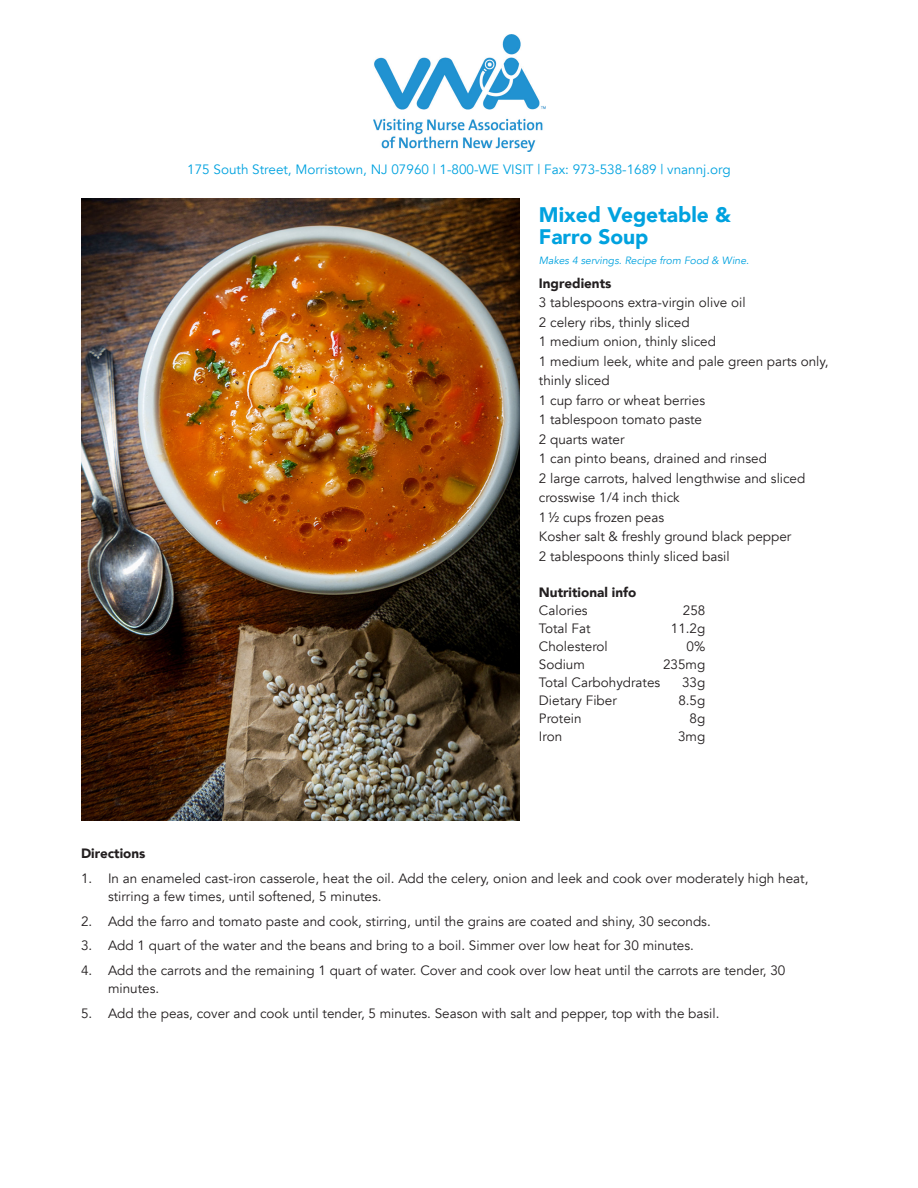
<style>
.page{position:relative;width:918px;height:1188px;background:#fff}
.page>*{position:absolute;margin:0;border:0;box-sizing:border-box;transform-origin:0 0}
.t1{font:900 21px/22.5px "Avenir";color:#00a2df}
.t2{font:13.5px/19.5px "Avenir";color:#231f20}
.t3{font:13.5px "Avenir";color:#00a2df}
.t4{font:900 13.5px "Avenir";color:#231f20}
.t5{font:italic 10.5px "Avenir";color:#00a2df}
</style>
<div class="page">
<img style="left:374px;top:34px;width:172px;height:117px">
<img style="left:81px;top:198px;width:438px;height:623px">
<p class="t3" style="left:187px;top:161px;width:545px">175 South Street, Morristown, NJ 07960 | 1-800-WE VISIT | Fax: 973-538-1689 | vnannj.org</p>
<p class="t1" style="left:539px;top:203px;width:194px">Mixed Vegetable &amp;<br>Farro Soup</p>
<p class="t5" style="left:539px;top:254px;width:212px">Makes 4 servings. Recipe from Food &amp; Wine.</p>
<p class="t4" style="left:539px;top:271px;width:74px">Ingredients</p>
<p class="t2" style="left:539px;top:293px;width:208px">3 tablespoons extra-virgin olive oil</p>
<p class="t2" style="left:539px;top:313px;width:152px">2 celery ribs, thinly sliced</p>
<p class="t2" style="left:539px;top:332px;width:179px">1 medium onion, thinly sliced</p>
<p class="t2" style="left:539px;top:352px;width:291px">1 medium leek, white and pale green parts only, thinly sliced</p>
<p class="t2" style="left:539px;top:391px;width:168px">1 cup farro or wheat berries</p>
<p class="t2" style="left:539px;top:410px;width:165px">1 tablespoon tomato paste</p>
<p class="t2" style="left:539px;top:430px;width:87px">2 quarts water</p>
<p class="t2" style="left:539px;top:449px;width:230px">1 can pinto beans, drained and rinsed</p>
<p class="t2" style="left:539px;top:469px;width:268px">2 large carrots, halved lengthwise and sliced crosswise 1/4 inch thick</p>
<p class="t2" style="left:539px;top:508px;width:127px">1½ cups frozen peas</p>
<p class="t2" style="left:539px;top:527px;width:254px">Kosher salt &amp; freshly ground black pepper</p>
<p class="t2" style="left:539px;top:547px;width:192px">2 tablespoons thinly sliced basil</p>
<p class="t4" style="left:539px;top:580px;width:99px">Nutritional info</p>
<p class="t2" style="left:539px;top:601px;width:50px">Calories</p>
<p class="t2" style="left:683px;top:601px;width:24px">258</p>
<p class="t2" style="left:539px;top:619px;width:53px">Total Fat</p>
<p class="t2" style="left:671px;top:619px;width:36px">11.2g</p>
<p class="t2" style="left:539px;top:637px;width:70px">Cholesterol</p>
<p class="t2" style="left:687px;top:637px;width:20px">0%</p>
<p class="t2" style="left:539px;top:655px;width:48px">Sodium</p>
<p class="t2" style="left:663px;top:655px;width:44px">235mg</p>
<p class="t2" style="left:539px;top:673px;width:123px">Total Carbohydrates</p>
<p class="t2" style="left:682px;top:673px;width:25px">33g</p>
<p class="t2" style="left:539px;top:691px;width:79px">Dietary Fiber</p>
<p class="t2" style="left:678px;top:691px;width:29px">8.5g</p>
<p class="t2" style="left:539px;top:709px;width:44px">Protein</p>
<p class="t2" style="left:690px;top:709px;width:17px">8g</p>
<p class="t2" style="left:539px;top:727px;width:25px">Iron</p>
<p class="t2" style="left:678px;top:727px;width:29px">3mg</p>
<p class="t4" style="left:81px;top:842px;width:66px">Directions</p>
<p class="t2" style="left:108px;top:869px;width:702px;line-height:18px;text-indent:-27px">1. In an enameled cast-iron casserole, heat the oil. Add the celery, onion and leek and cook over moderately high heat, stirring a few times, until softened, 5 minutes.</p>
<p class="t2" style="left:81px;top:911px;width:631px">2. Add the farro and tomato paste and cook, stirring, until the grains are coated and shiny, 30 seconds.</p>
<p class="t2" style="left:81px;top:936px;width:614px">3. Add 1 quart of the water and the beans and bring to a boil. Simmer over low heat for 30 minutes.</p>
<p class="t2" style="left:108px;top:962px;width:679px;line-height:18px;text-indent:-27px">4. Add the carrots and the remaining 1 quart of water. Cover and cook over low heat until the carrots are tender, 30 minutes.</p>
<p class="t2" style="left:81px;top:1004px;width:640px">5. Add the peas, cover and cook until tender, 5 minutes. Season with salt and pepper, top with the basil.</p>
</div>
